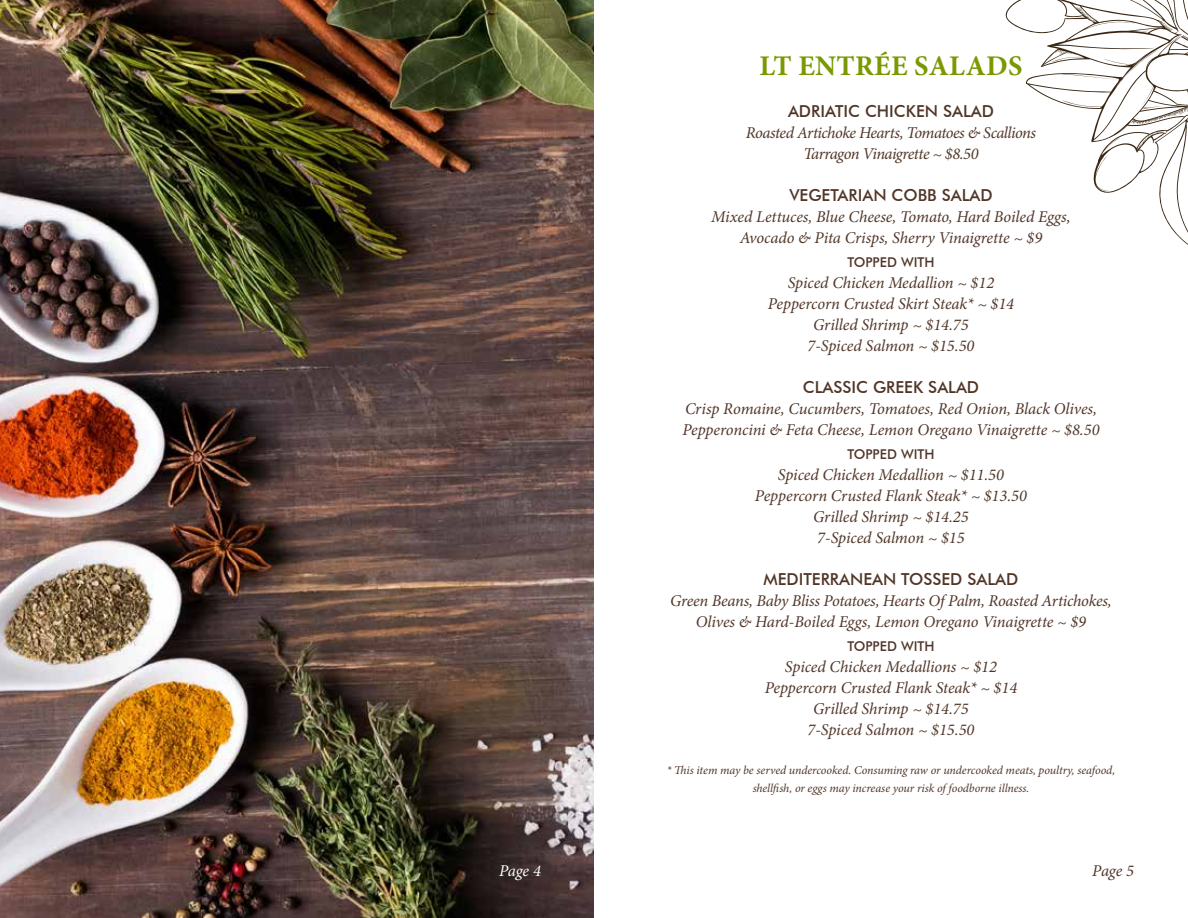
<style>
.page{position:relative;width:1188px;height:918px;background:#fff}
.page>*{position:absolute;margin:0;border:0;box-sizing:border-box;transform-origin:0 0}
.t1{font:700 28.5px "Minion Pro";letter-spacing:.01em;color:#799900}
.t2{font:italic 16.5px/21px "Minion Pro";letter-spacing:-.01em;color:#513628;text-align:center}
.t3{font:500 16.5px "Futura BT";color:#513628}
.t4{font:italic 16.5px/21px "Minion Pro";letter-spacing:-.035em;color:#513628;text-align:center}
.t5{font:italic 16.5px "Minion Pro";color:#fff}
.t6{font:500 13.5px "Futura BT";color:#513628}
.t7{font:italic 12px/18px "Minion Pro";letter-spacing:-.005em;color:#513628;text-align:center}
</style>
<div class="page">
<img style="left:0;top:0;width:594px;height:918px">
<svg style="left:1005px;top:0;width:183px;height:245px"></svg>
<p class="t5" style="left:499px;top:859px;width:43px">Page 4</p>
<h1 class="t1" style="left:759px;top:46px;width:265px">LT ENTRÉE SALADS</h1>
<p class="t3" style="left:788px;top:101px;width:207px">ADRIATIC CHICKEN SALAD</p>
<p class="t4" style="left:746px;top:122px;width:292px">Roasted Artichoke Hearts, Tomatoes &amp; Scallions<br>Tarragon Vinaigrette ~ $8.50</p>
<p class="t3" style="left:789px;top:185px;width:205px">VEGETARIAN COBB SALAD</p>
<p class="t2" style="left:711px;top:206px;width:361px">Mixed Lettuces, Blue Cheese, Tomato, Hard Boiled Eggs,<br>Avocado &amp; Pita Crisps, Sherry Vinaigrette ~ $9</p>
<p class="t6" style="left:847px;top:254px;width:89px">TOPPED WITH</p>
<p class="t2" style="left:768px;top:272px;width:248px">Spiced Chicken Medallion ~ $12<br>Peppercorn Crusted Skirt Steak* ~ $14<br>Grilled Shrimp ~ $14.75<br>7-Spiced Salmon ~ $15.50</p>
<p class="t3" style="left:803px;top:377px;width:178px">CLASSIC GREEK SALAD</p>
<p class="t2" style="left:682px;top:398px;width:419px;text-align:left">Crisp Romaine, Cucumbers, Tomatoes, Red Onion, Black Olives,<br>Pepperoncini &amp; Feta Cheese, Lemon Oregano Vinaigrette ~ $8.50</p>
<p class="t6" style="left:847px;top:446px;width:89px">TOPPED WITH</p>
<p class="t2" style="left:755px;top:464px;width:274px">Spiced Chicken Medallion ~ $11.50<br>Peppercorn Crusted Flank Steak* ~ $13.50<br>Grilled Shrimp ~ $14.25<br>7-Spiced Salmon ~ $15</p>
<p class="t3" style="left:764px;top:569px;width:256px">MEDITERRANEAN TOSSED SALAD</p>
<p class="t2" style="left:670px;top:590px;width:443px">Green Beans, Baby Bliss Potatoes, Hearts Of Palm, Roasted Artichokes,<br>Olives &amp; Hard-Boiled Eggs, Lemon Oregano Vinaigrette ~ $9</p>
<p class="t6" style="left:847px;top:638px;width:89px">TOPPED WITH</p>
<p class="t2" style="left:765px;top:656px;width:254px">Spiced Chicken Medallions ~ $12<br>Peppercorn Crusted Flank Steak* ~ $14<br>Grilled Shrimp ~ $14.75<br>7-Spiced Salmon ~ $15.50</p>
<p class="t7" style="left:667px;top:761px;width:450px">* This item may be served undercooked. Consuming raw or undercooked meats, poultry, seafood, shellfish, or eggs may increase your risk of foodborne illness.</p>
<p class="t2" style="left:1092px;top:860px;width:43px">Page 5</p>
</div>
